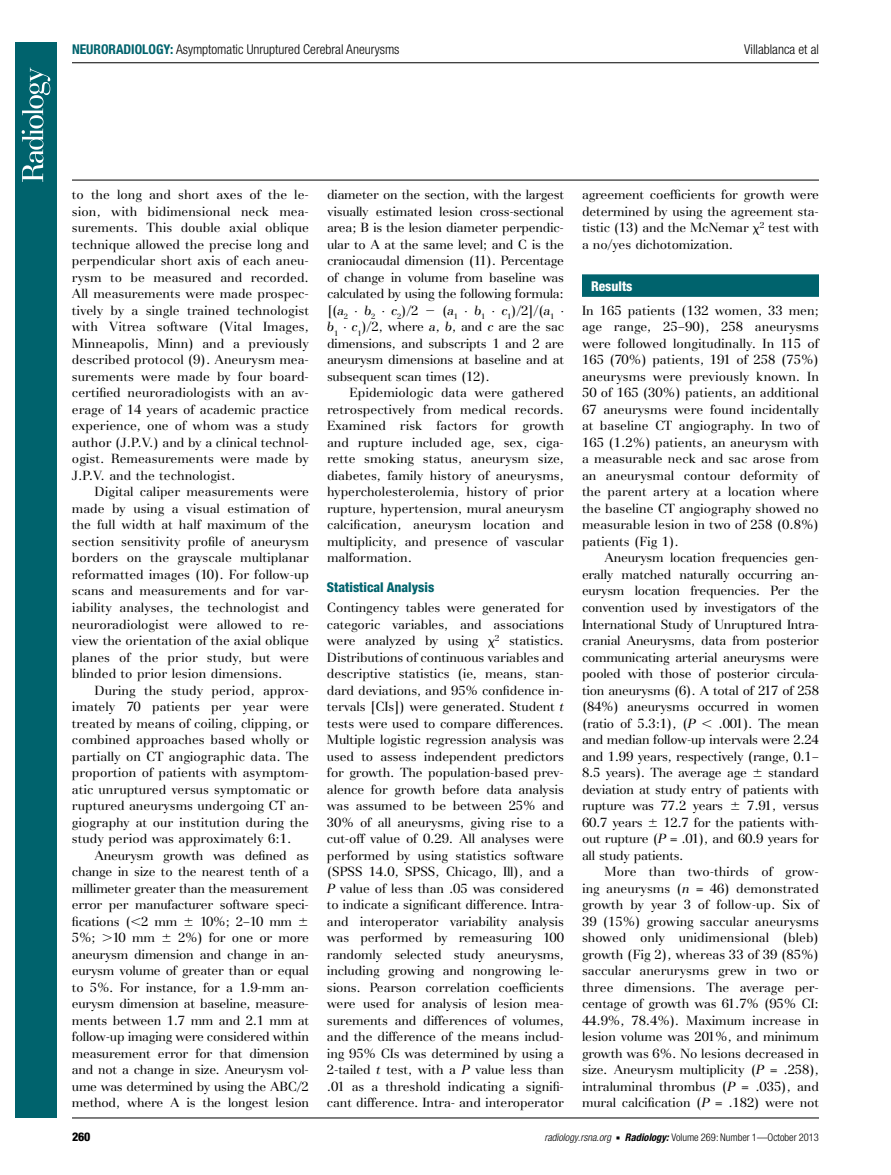
<style>
.page{position:relative;width:891px;height:1175px;background:#fff}
.page>*{position:absolute;margin:0;border:0;box-sizing:border-box;transform-origin:0 0}
.t1{font:300 condensed 13.5px "Helvetica Neue";color:#000}
.t2{font:800 condensed 13.5px "Helvetica Neue";color:#00636d}
.t3{font:800 condensed 13.5px "Helvetica Neue";color:#fff}
.t4{font:13.2px/16.5px "AT Basilia";letter-spacing:-.01em;color:#000;text-align:justify}
.t5{font:800 condensed 12px "Helvetica Neue";color:#000}
.t6{font:300 condensed 10.5px "Helvetica Neue";color:#000}
.s1{font-weight:700;color:#00636d}
.s2{font-family:"Universal Greekwith Math Pi"}
.s3{font-style:italic}
.s4{font-family:"Tn Q"}
.s5{font-family:"Universal Newswith Comm Pi";font-weight:400;font-stretch:normal;font-size:6px}
.s6{font-weight:700;font-style:italic}
</style>
<div class="page">
<hr style="left:72px;top:180px;width:747px;height:1px;background:#000">
<hr style="left:72px;top:1117px;width:747px;height:1px;background:#000">
<hr style="left:72px;top:62px;width:747px;height:1px;background:#000">
<div style="left:582px;top:274px;width:237px;height:23px;background:#00636d"></div>
<div style="left:15px;top:42px;width:42px;height:1075px;background:#00636d"></div>
<svg style="left:22px;top:68px;width:28px;height:114px"></svg>
<p class="t1" style="left:72px;top:41px;width:329px"><span class="s1">NEURORADIOLOGY:</span> Asymptomatic Unruptured Cerebral Aneurysms</p>
<p class="t1" style="left:744px;top:41px;width:76px">Villablanca et al</p>
<p class="t4" style="left:72px;top:187px;width:239px">to the long and short axes of the le&shy;sion, with bidimensional neck mea&shy;surements. This double axial oblique technique allowed the precise long and perpendicular short axis of each aneu&shy;rysm to be measured and recorded.<br>All measurements were made prospec&shy;tively by a single trained technologist with Vitrea software (Vital Images, Minneapolis, Minn) and a previously described protocol (9). Aneurysm mea&shy;surements were made by four board&shy;certified neuroradiologists with an av&shy;erage of 14 years of academic practice experience, one of whom was a study author (J.P.V.) and by a clinical technol&shy;ogist. Remeasurements were made by J.P.V. and the technologist.</p>
<p class="t4" style="left:72px;top:484px;width:239px;text-indent:23px">Digital caliper measurements were made by using a visual estimation of the full width at half maximum of the section sensitivity profile of aneurysm borders on the grayscale multiplanar reformatted images (10). For follow-up scans and measurements and for var&shy;iability analyses, the technologist and neuroradiologist were allowed to re&shy;view the orientation of the axial oblique planes of the prior study, but were blinded to prior lesion dimensions.</p>
<p class="t4" style="left:72px;top:682px;width:239px;text-indent:23px">During the study period, approx&shy;imately 70 patients per year were treated by means of coiling, clipping, or combined approaches based wholly or partially on CT angiographic data. The proportion of patients with asymptom&shy;atic unruptured versus symptomatic or ruptured aneurysms undergoing CT an&shy;giography at our institution during the study period was approximately 6:1.</p>
<p class="t4" style="left:72px;top:847px;width:239px;text-indent:23px">Aneurysm growth was defined as change in size to the nearest tenth of a millimeter greater than the measurement error per manufacturer software speci&shy;fications (<span class="s2">,</span>2 mm <span class="s2">6</span> 10%; 2–10 mm <span class="s2">6<br></span>5%; <span class="s2">.</span>10 mm <span class="s2">6</span> 2%) for one or more aneurysm dimension and change in an&shy;eurysm volume of greater than or equal to 5%. For instance, for a 1.9-mm an&shy;eurysm dimension at baseline, measure&shy;ments between 1.7 mm and 2.1 mm at follow-up imaging were considered within measurement error for that dimension and not a change in size. Aneurysm vol&shy;ume was determined by using the ABC/2 method, where A is the longest lesion</p>
<p class="t4" style="left:327px;top:187px;width:239px">diameter on the section, with the largest visually estimated lesion cross-sectional area; B is the lesion diameter perpendic&shy;ular to A at the same level; and C is the craniocaudal dimension (11). Percentage of change in volume from baseline was calculated by using the following formula: [(<span class="s3">a</span><sub>2</sub> <span class="s4">⋅</span> <span class="s3">b</span><sub>2</sub> <span class="s4">⋅</span> <span class="s3">c</span><sub>2</sub>)/2 <span class="s2">2</span> (<span class="s3">a</span><sub>1</sub> <span class="s4">⋅</span> <span class="s3">b</span><sub>1</sub> <span class="s4">⋅</span> <span class="s3">c</span><sub>1</sub>)/2]/(<span class="s3">a</span><sub>1</sub> <span class="s4">⋅ </span><span class="s3">b</span><sub>1</sub> <span class="s4">⋅</span> <span class="s3">c</span><sub>1</sub>)/2, where <span class="s3">a</span>, <span class="s3">b</span>, and <span class="s3">c</span> are the sac dimensions, and subscripts 1 and 2 are aneurysm dimensions at baseline and at subsequent scan times (12).</p>
<p class="t4" style="left:327px;top:385px;width:239px;text-indent:23px">Epidemiologic data were gathered retrospectively from medical records.<br>Examined risk factors for growth and rupture included age, sex, ciga&shy;rette smoking status, aneurysm size, diabetes, family history of aneurysms, hypercholesterolemia, history of prior rupture, hypertension, mural aneurysm calcification, aneurysm location and multiplicity, and presence of vascular malformation.</p>
<p class="t2" style="left:327px;top:579px;width:109px">Statistical Analysis</p>
<p class="t4" style="left:327px;top:599px;width:239px">Contingency tables were generated for categoric variables, and associations were analyzed by using <span class="s2">x</span><sup>2</sup> statistics.<br>Distributions of continuous variables and descriptive statistics (ie, means, stan&shy;dard deviations, and 95% confidence in&shy;tervals [CIs]) were generated. Student <span class="s3">t </span>tests were used to compare differences.<br>Multiple logistic regression analysis was used to assess independent predictors for growth. The population-based prev&shy;alence for growth before data analysis was assumed to be between 25% and 30% of all aneurysms, giving rise to a cut-off value of 0.29. All analyses were performed by using statistics software (SPSS 14.0, SPSS, Chicago, Ill), and a <span class="s3">P</span> value of less than .05 was considered to indicate a significant difference. Intra&shy;and interoperator variability analysis was performed by remeasuring 100 randomly selected study aneurysms, including growing and nongrowing le&shy;sions. Pearson correlation coefficients were used for analysis of lesion mea&shy;surements and differences of volumes, and the difference of the means includ&shy;ing 95% CIs was determined by using a 2-tailed <span class="s3">t</span> test, with a <span class="s3">P</span> value less than .01 as a threshold indicating a signifi&shy;cant difference. Intra- and interoperator</p>
<p class="t4" style="left:582px;top:187px;width:239px">agreement coefficients for growth were determined by using the agreement sta&shy;tistic (13) and the McNemar <span class="s2">x</span><sup>2</sup> test with a no/yes dichotomization.</p>
<p class="t3" style="left:591px;top:278px;width:43px">Results</p>
<p class="t4" style="left:582px;top:302px;width:239px">In 165 patients (132 women, 33 men; age range, 25–90), 258 aneurysms were followed longitudinally. In 115 of 165 (70%) patients, 191 of 258 (75%) aneurysms were previously known. In 50 of 165 (30%) patients, an additional 67 aneurysms were found incidentally at baseline CT angiography. In two of 165 (1.2%) patients, an aneurysm with a measurable neck and sac arose from an aneurysmal contour deformity of the parent artery at a location where the baseline CT angiography showed no measurable lesion in two of 258 (0.8%) patients (Fig 1).</p>
<p class="t4" style="left:582px;top:550px;width:239px;text-indent:23px">Aneurysm location frequencies gen&shy;erally matched naturally occurring an&shy;eurysm location frequencies. Per the convention used by investigators of the International Study of Unruptured Intra&shy;cranial Aneurysms, data from posterior communicating arterial aneurysms were pooled with those of posterior circula&shy;tion aneurysms (6). A total of 217 of 258 (84%) aneurysms occurred in women (ratio of 5.3:1), (<span class="s3">P</span> <span class="s2">,</span> .001). The mean and median follow-up intervals were 2.24 and 1.99 years, respectively (range, 0.1– 8.5 years). The average age <span class="s2">6</span> standard deviation at study entry of patients with rupture was 77.2 years <span class="s2">6</span> 7.91, versus 60.7 years <span class="s2">6</span> 12.7 for the patients with&shy;out rupture (<span class="s3">P</span> = .01), and 60.9 years for all study patients.</p>
<p class="t4" style="left:582px;top:863px;width:239px;text-indent:23px">More than two-thirds of grow&shy;ing aneurysms (<span class="s3">n</span> = 46) demonstrated growth by year 3 of follow-up. Six of 39 (15%) growing saccular aneurysms showed only unidimensional (bleb) growth (Fig 2), whereas 33 of 39 (85%) saccular anerurysms grew in two or three dimensions. The average per&shy;centage of growth was 61.7% (95% CI:<br>44.9%, 78.4%). Maximum increase in lesion volume was 201%, and minimum growth was 6%. No lesions decreased in size. Aneurysm multiplicity (<span class="s3">P</span> = .258), intraluminal thrombus (<span class="s3">P</span> = .035), and mural calcification (<span class="s3">P</span> = .182) were not</p>
<p class="t5" style="left:72px;top:1128px;width:20px">260</p>
<p class="t6" style="left:545px;top:1130px;width:276px"><span class="s3">radiology.rsna.org</span> <span class="s5">n</span> <span class="s6">Radiology:</span> Volume 269: Number 1—October 2013</p>
</div>
